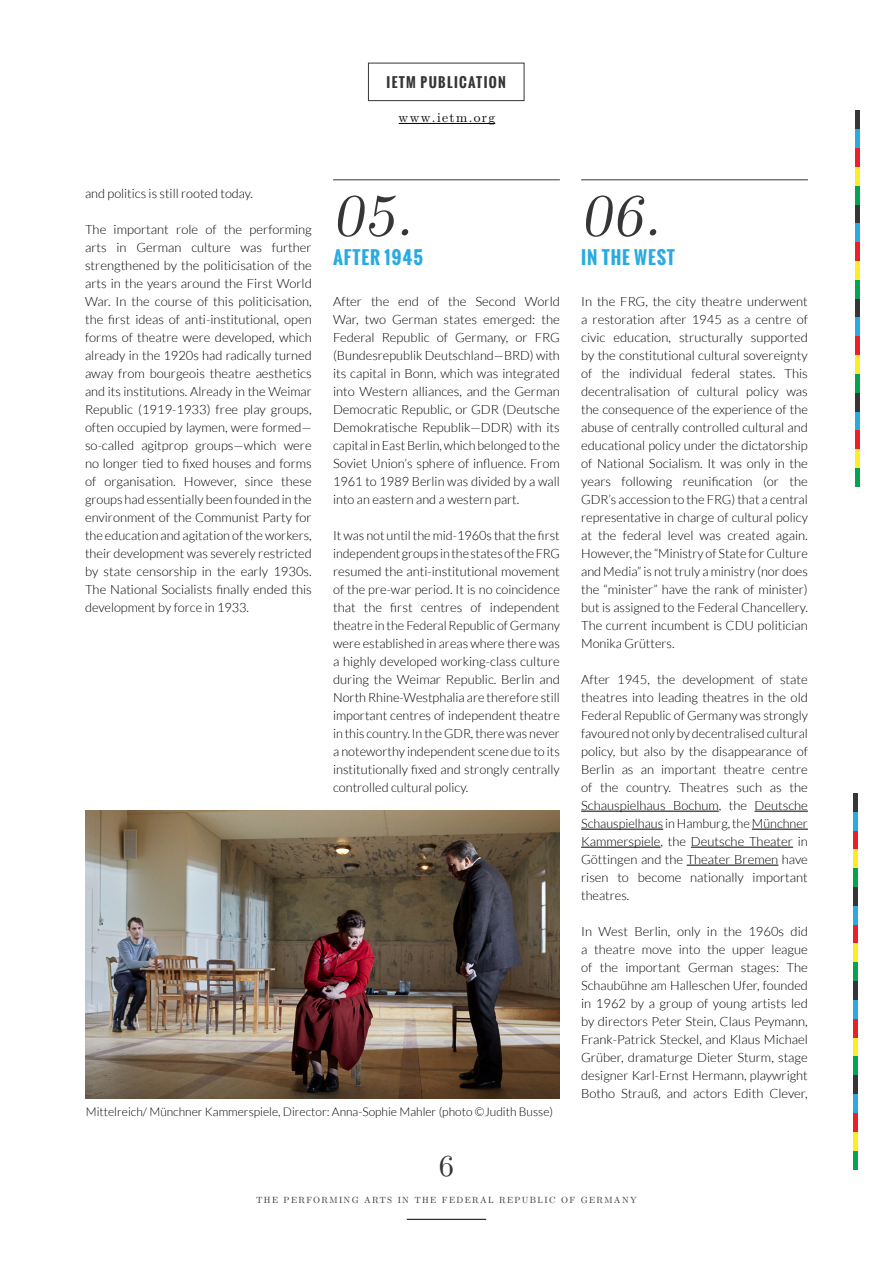
<style>
.page{position:relative;width:893px;height:1263px;background:#fff}
.page>*{position:absolute;margin:0;border:0;box-sizing:border-box;transform-origin:0 0}
.t1{font:60px "LM Roman Slant 10";color:#363639}
.t2{font:30.6px "LM Roman 10";color:#363639}
.t3{font:700 18px "Oswald";letter-spacing:.05em;color:#29abe2}
.t4{font:700 13.5px "Oswald";letter-spacing:.1em;color:#363639}
.t5{font:13.5px "LM Roman 10";letter-spacing:.1em;color:#000}
.t6{font:300 12.75px/18px "Lato";color:#000;text-align:justify}
.t7{font:300 12px "Lato";color:#000}
.t8{font:9px "LM Roman 10";letter-spacing:.145em;color:#363639}
</style>
<div class="page">
<hr style="left:399px;top:123px;width:96px;height:1px;background:#000">
<div style="left:368px;top:63px;width:156px;height:38px;border:1px solid #363639"></div>
<hr style="left:407px;top:1219px;width:79px;height:1px;background:#000">
<hr style="left:856px;top:393px;width:4px;height:19px;background:#363639">
<hr style="left:856px;top:299px;width:4px;height:18px;background:#363639">
<hr style="left:856px;top:205px;width:4px;height:18px;background:#363639">
<hr style="left:856px;top:111px;width:4px;height:18px;background:#363639">
<hr style="left:856px;top:412px;width:4px;height:18px;background:#29abe2">
<hr style="left:856px;top:317px;width:4px;height:19px;background:#29abe2">
<hr style="left:856px;top:223px;width:4px;height:19px;background:#29abe2">
<hr style="left:856px;top:129px;width:4px;height:19px;background:#29abe2">
<hr style="left:856px;top:430px;width:4px;height:19px;background:#ec2027">
<hr style="left:856px;top:336px;width:4px;height:19px;background:#ec2027">
<hr style="left:856px;top:242px;width:4px;height:19px;background:#ec2027">
<hr style="left:856px;top:148px;width:4px;height:19px;background:#ec2027">
<hr style="left:856px;top:449px;width:4px;height:19px;background:#fcee21">
<hr style="left:856px;top:355px;width:4px;height:19px;background:#fcee21">
<hr style="left:856px;top:261px;width:4px;height:19px;background:#fcee21">
<hr style="left:856px;top:167px;width:4px;height:19px;background:#fcee21">
<hr style="left:856px;top:468px;width:4px;height:19px;background:#02a54f">
<hr style="left:856px;top:374px;width:4px;height:19px;background:#02a54f">
<hr style="left:856px;top:280px;width:4px;height:19px;background:#02a54f">
<hr style="left:856px;top:186px;width:4px;height:19px;background:#02a54f">
<hr style="left:854px;top:1075px;width:4px;height:19px;background:#363639">
<hr style="left:854px;top:981px;width:4px;height:19px;background:#363639">
<hr style="left:854px;top:887px;width:4px;height:19px;background:#363639">
<hr style="left:854px;top:793px;width:4px;height:19px;background:#363639">
<hr style="left:854px;top:1094px;width:4px;height:19px;background:#29abe2">
<hr style="left:854px;top:1000px;width:4px;height:19px;background:#29abe2">
<hr style="left:854px;top:906px;width:4px;height:19px;background:#29abe2">
<hr style="left:854px;top:812px;width:4px;height:19px;background:#29abe2">
<hr style="left:854px;top:1113px;width:4px;height:19px;background:#ec2027">
<hr style="left:854px;top:1019px;width:4px;height:19px;background:#ec2027">
<hr style="left:854px;top:925px;width:4px;height:18px;background:#ec2027">
<hr style="left:854px;top:831px;width:4px;height:18px;background:#ec2027">
<hr style="left:854px;top:1132px;width:4px;height:18px;background:#fcee21">
<hr style="left:854px;top:1038px;width:4px;height:18px;background:#fcee21">
<hr style="left:854px;top:943px;width:4px;height:19px;background:#fcee21">
<hr style="left:854px;top:849px;width:4px;height:19px;background:#fcee21">
<hr style="left:854px;top:1150px;width:4px;height:19px;background:#02a54f">
<hr style="left:854px;top:1056px;width:4px;height:19px;background:#02a54f">
<hr style="left:854px;top:962px;width:4px;height:19px;background:#02a54f">
<hr style="left:854px;top:868px;width:4px;height:19px;background:#02a54f">
<hr style="left:581px;top:179px;width:227px;height:1px;background:#363639">
<hr style="left:581px;top:811px;width:138px;height:1px;background:#000">
<hr style="left:754px;top:811px;width:54px;height:1px;background:#000">
<hr style="left:581px;top:829px;width:82px;height:1px;background:#000">
<hr style="left:752px;top:829px;width:56px;height:1px;background:#000">
<hr style="left:581px;top:847px;width:80px;height:1px;background:#000">
<hr style="left:691px;top:847px;width:102px;height:1px;background:#000">
<hr style="left:687px;top:865px;width:91px;height:1px;background:#000">
<hr style="left:333px;top:179px;width:227px;height:1px;background:#363639">
<img style="left:85px;top:810px;width:475px;height:288px">
<p class="t4" style="left:386px;top:73px;width:121px">IETM PUBLICATION</p>
<p class="t5" style="left:399px;top:106px;width:98px">www.ietm.org</p>
<p class="t6" style="left:85px;top:184px;width:169px">and politics is still rooted today.</p>
<p class="t6" style="left:85px;top:220px;width:228px">The important role of the performing arts in German culture was further strengthened by the politicisation of the arts in the years around the First World War. In the course of this politicisation, the first ideas of anti-institutional, open forms of theatre were developed, which already in the 1920s had radically turned away from bourgeois theatre aesthetics and its institutions. Already in the Weimar Republic (1919-1933) free play groups, often occupied by laymen, were formed— so-called agitprop groups—which were no longer tied to fixed houses and forms of organisation. However, since these groups had essentially been founded in the environment of the Communist Party for the education and agitation of the workers, their development was severely restricted by state censorship in the early 1930s.<br>The National Socialists finally ended this development by force in 1933.</p>
<h1 class="t1" style="left:333px;top:168px;width:81px">05.</h1>
<h3 class="t3" style="left:333px;top:244px;width:91px">AFTER 1945</h3>
<p class="t6" style="left:333px;top:292px;width:228px">After the end of the Second World War, two German states emerged: the Federal Republic of Germany, or FRG (Bundesrepublik Deutschland—BRD) with its capital in Bonn, which was integrated into Western alliances, and the German Democratic Republic, or GDR (Deutsche Demokratische Republik—DDR) with its capital in East Berlin, which belonged to the Soviet Union’s sphere of influence. From 1961 to 1989 Berlin was divided by a wall into an eastern and a western part.</p>
<p class="t6" style="left:333px;top:526px;width:228px">It was not until the mid-1960s that the first independent groups in the states of the FRG resumed the anti-institutional movement of the pre-war period. It is no coincidence that the first centres of independent theatre in the Federal Republic of Germany were established in areas where there was a highly developed working-class culture during the Weimar Republic. Berlin and North Rhine-Westphalia are therefore still important centres of independent theatre in this country. In the GDR, there was never a noteworthy independent scene due to its institutionally fixed and strongly centrally controlled cultural policy.</p>
<p class="t7" style="left:86px;top:1105px;width:469px">Mittelreich/ Münchner Kammerspiele, Director: Anna-Sophie Mahler (photo ©Judith Busse)</p>
<h2 class="t2" style="left:439px;top:1141px;width:17px">6</h2>
<h1 class="t1" style="left:581px;top:168px;width:81px">06.</h1>
<h3 class="t3" style="left:581px;top:244px;width:95px">IN THE WEST</h3>
<p class="t6" style="left:581px;top:292px;width:228px">In the FRG, the city theatre underwent a restoration after 1945 as a centre of civic education, structurally supported by the constitutional cultural sovereignty of the individual federal states. This decentralisation of cultural policy was the consequence of the experience of the abuse of centrally controlled cultural and educational policy under the dictatorship of National Socialism. It was only in the years following reunification (or the GDR’s accession to the FRG) that a central representative in charge of cultural policy at the federal level was created again.<br>However, the “Ministry of State for Culture and Media” is not truly a ministry (nor does the “minister” have the rank of minister) but is assigned to the Federal Chancellery.<br>The current incumbent is CDU politician Monika Grütters.</p>
<p class="t6" style="left:581px;top:670px;width:228px">After 1945, the development of state theatres into leading theatres in the old Federal Republic of Germany was strongly favoured not only by decentralised cultural policy, but also by the disappearance of Berlin as an important theatre centre of the country. Theatres such as the Schauspielhaus Bochum, the Deutsche Schauspielhaus in Hamburg, the Münchner Kammerspiele, the Deutsche Theater in Göttingen and the Theater Bremen have risen to become nationally important theatres.</p>
<p class="t6" style="left:581px;top:922px;width:228px">In West Berlin, only in the 1960s did a theatre move into the upper league of the important German stages: The Schaubühne am Halleschen Ufer, founded in 1962 by a group of young artists led by directors Peter Stein, Claus Peymann, Frank-Patrick Steckel, and Klaus Michael Grüber, dramaturge Dieter Sturm, stage designer Karl-Ernst Hermann, playwright Botho Strauß, and actors Edith Clever,</p>
<p class="t8" style="left:256px;top:1193px;width:382px">THE PERFORMING ARTS IN THE FEDERAL REPUBLIC OF GERMANY</p>
</div>
